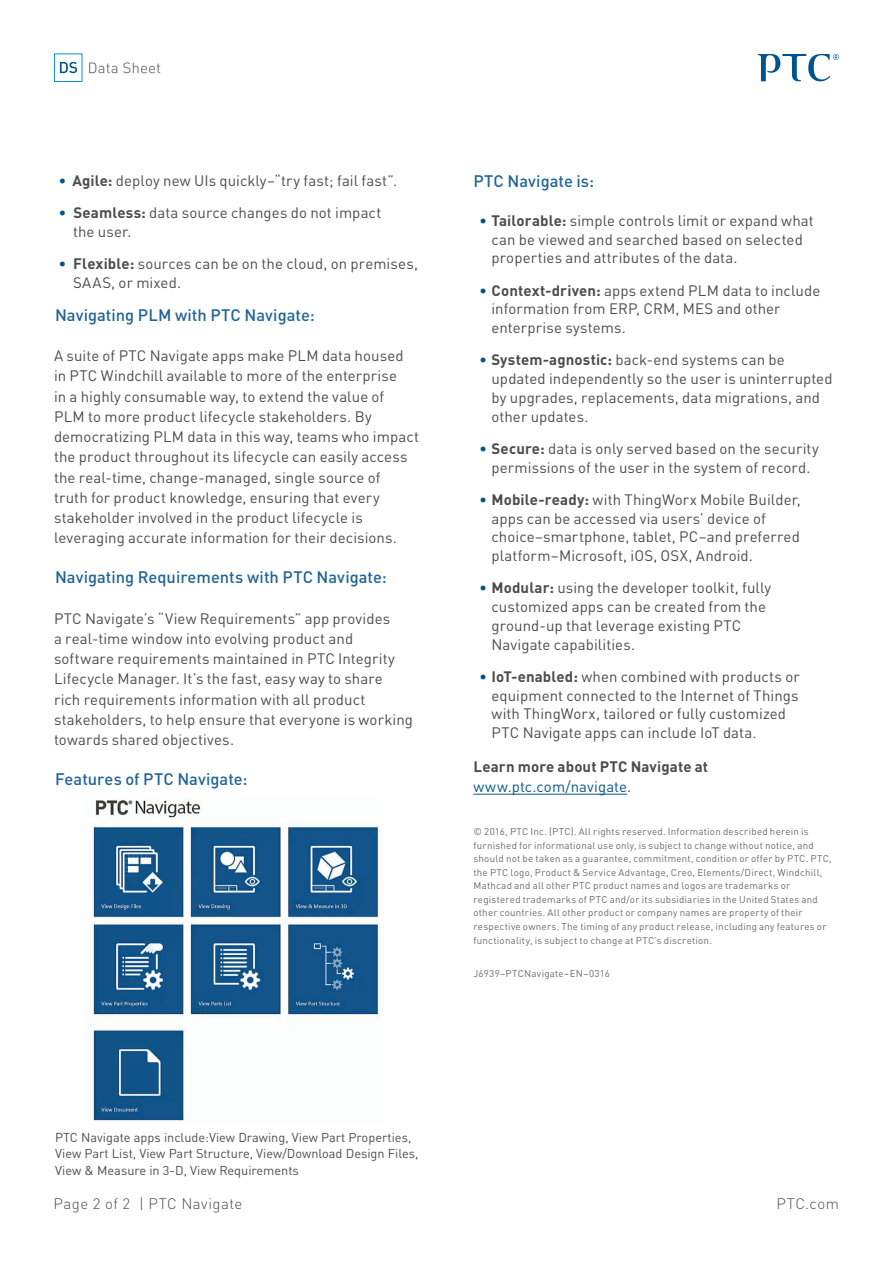
<style>
.page{position:relative;width:893px;height:1263px;background:#fff}
.page>*{position:absolute;margin:0;border:0;box-sizing:border-box;transform-origin:0 0}
.t1{font:500 16.5px "DIN Pro";color:#216498}
.t2{font:15px/18.8px "DIN Pro";letter-spacing:.005em;color:#4b4c4d}
.t3{font:700 15px/20.2px "DIN Pro";letter-spacing:.01em;color:#4b4c4d}
.t4{font:300 15px "DIN Pro";letter-spacing:.03em;color:#4b4c4d}
.t5{font:12.75px/16.5px "DIN Pro";color:#4b4c4d}
.t6{font:9.75px/13.5px "DIN Pro";letter-spacing:.025em;color:#69696c}
.s1{font-weight:700;color:#00548b}
.s2{font-weight:700}
.s3{font-weight:400;color:#0b558b}
.s4{font-weight:400}
</style>
<div class="page">
<svg style="left:758px;top:54px;width:81px;height:28px"></svg>
<svg style="left:89px;top:62px;width:28px;height:11px"></svg>
<svg style="left:123px;top:62px;width:37px;height:11px"></svg>
<svg style="left:54px;top:53px;width:29px;height:29px"></svg>
<hr style="left:473px;top:794px;width:154px;height:1px;background:#0b558b">
<img style="left:92px;top:800px;width:286px;height:320px">
<p class="t2" style="left:59px;top:169px;width:340px"><span class="s1">•</span> <span class="s2">Agile:</span> deploy new UIs quickly–“try fast; fail fast”.</p>
<p class="t2" style="left:73px;top:202px;width:310px;text-indent:-14px"><span class="s1">•</span> <span class="s2">Seamless:</span> data source changes do not impact the user.</p>
<p class="t2" style="left:73px;top:253px;width:346px;text-indent:-14px"><span class="s1">•</span> <span class="s2">Flexible:</span> sources can be on the cloud, on premises,<br>SAAS, or mixed.</p>
<p class="t1" style="left:55px;top:301px;width:261px">Navigating PLM with PTC Navigate:</p>
<p class="t2" style="left:54px;top:344px;width:367px;line-height:20.2px">A suite of PTC Navigate apps make PLM data housed in PTC Windchill available to more of the enterprise<br>in a highly consumable way, to extend the value of<br>PLM to more product lifecycle stakeholders. By democratizing PLM data in this way, teams who impact the product throughout its lifecycle can easily access the real-time, change-managed, single source of<br>truth for product knowledge, ensuring that every stakeholder involved in the product lifecycle is leveraging accurate information for their decisions.</p>
<p class="t1" style="left:55px;top:564px;width:333px">Navigating Requirements with PTC Navigate:</p>
<p class="t2" style="left:54px;top:607px;width:361px;line-height:20.2px">PTC Navigate’s “View Requirements” app provides<br>a real-time window into evolving product and software requirements maintained in PTC Integrity Lifecycle Manager. It’s the fast, easy way to share<br>rich requirements information with all product stakeholders, to help ensure that everyone is working towards shared objectives.</p>
<p class="t1" style="left:55px;top:766px;width:194px">Features of PTC Navigate:</p>
<p class="t1" style="left:473px;top:167px;width:122px">PTC Navigate is:</p>
<p class="t2" style="left:491px;top:209px;width:324px;text-indent:-12px"><span class="s1">•</span> <span class="s2">Tailorable:</span> simple controls limit or expand what can be viewed and searched based on selected properties and attributes of the data.</p>
<p class="t2" style="left:491px;top:279px;width:330px;text-indent:-12px"><span class="s1">•</span> <span class="s2">Context-driven:</span> apps extend PLM data to include information from ERP, CRM, MES and other enterprise systems.</p>
<p class="t2" style="left:491px;top:349px;width:343px;text-indent:-12px"><span class="s1">•</span> <span class="s2">System-agnostic:</span> back-end systems can be updated independently so the user is uninterrupted by upgrades, replacements, data migrations, and other updates.</p>
<p class="t2" style="left:479px;top:437px;width:341px;text-align:center"><span class="s1">•</span> <span class="s2">Secure:</span> data is only served based on the security permissions of the user in the system of record.</p>
<p class="t2" style="left:491px;top:488px;width:311px;text-indent:-12px"><span class="s1">•</span> <span class="s2">Mobile-ready:</span> with ThingWorx Mobile Builder, apps can be accessed via users’ device of choice–smartphone, tablet, PC–and preferred platform–Microsoft, iOS, OSX, Android.</p>
<p class="t2" style="left:491px;top:577px;width:281px;text-indent:-12px"><span class="s1">•</span> <span class="s2">Modular:</span> using the developer toolkit, fully customized apps can be created from the ground-up that leverage existing PTC Navigate capabilities.</p>
<p class="t2" style="left:491px;top:665px;width:310px;text-indent:-12px"><span class="s1">•</span> <span class="s2">IoT-enabled:</span> when combined with products or equipment connected to the Internet of Things with ThingWorx, tailored or fully customized PTC Navigate apps can include IoT data.</p>
<p class="t3" style="left:473px;top:754px;width:236px">Learn more about PTC Navigate at <span class="s3">www.ptc.com/navigate</span><span class="s4">.</span></p>
<p class="t6" style="left:473px;top:824px;width:360px">© 2016, PTC Inc. (PTC). All rights reserved. Information described herein is furnished for informational use only, is subject to change without notice, and should not be taken as a guarantee, commitment, condition or offer by PTC. PTC, the PTC logo, Product &amp; Service Advantage, Creo, Elements/Direct, Windchill, Mathcad and all other PTC product names and logos are trademarks or registered trademarks of PTC and/or its subsidiaries in the United States and other countries. All other product or company names are property of their respective owners. The timing of any product release, including any features or functionality, is subject to change at PTC’s discretion.</p>
<p class="t6" style="left:473px;top:966px;width:138px">J6939–PTCNavigate–EN–0316</p>
<p class="t5" style="left:55px;top:1127px;width:365px">PTC Navigate apps include:View Drawing, View Part Properties,<br>View Part List, View Part Structure, View/Download Design Files,<br>View &amp; Measure in 3-D, View Requirements</p>
<p class="t4" style="left:53px;top:1192px;width:190px">Page 2 of 2 | PTC Navigate</p>
<p class="t4" style="left:776px;top:1192px;width:64px">PTC.com</p>
</div>
